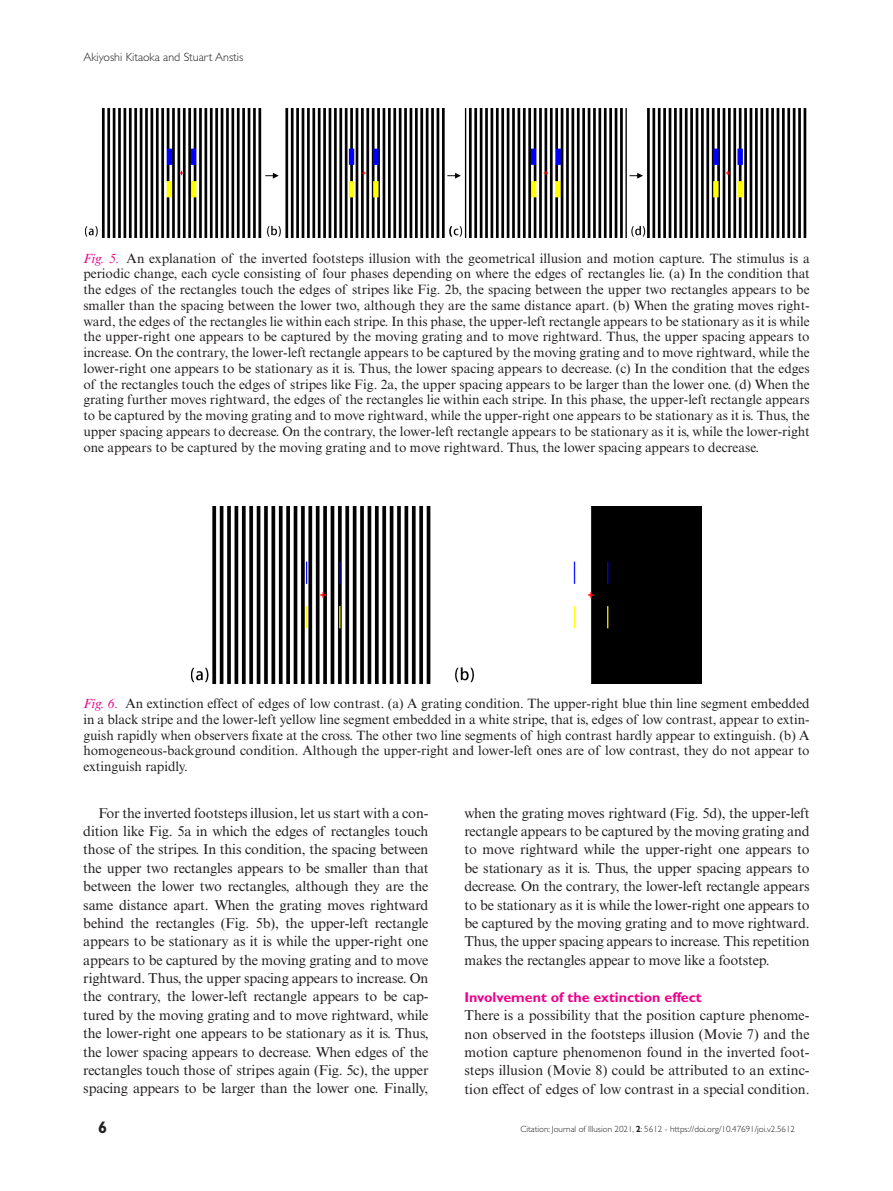
<style>
.page{position:relative;width:893px;height:1191px;background:#fff}
.page>*{position:absolute;margin:0;border:0;box-sizing:border-box;transform-origin:0 0}
.t1{font:700 16.5px "Gill Sans Std";color:#231f20}
.TXI{font:14.25px/18.3px "Times New Roman MT Std";letter-spacing:-.01em;color:#231f20;text-align:justify}
.TX{font:14.25px/18.3px "Times New Roman MT Std";color:#231f20;text-align:justify}
.t2{font:700 14.25px "Gill Sans Std";color:#ed028c}
.FC{font:13.5px/15.8px "Times New Roman MT Std";color:#231f20;text-align:justify}
.t3{font:300 12px "Gill Sans Std";color:#231f20}
.t4{font:300 9px "Gill Sans Std";color:#231f20}
.s1{font-style:italic;color:#ed028c}
.s2{font-weight:700}
</style>
<div class="page">
<img style="left:85px;top:108px;width:722px;height:130px">
<img style="left:191px;top:506px;width:511px;height:177px">
<p class="t3" style="left:83px;top:50px;width:162px">Akiyoshi Kitaoka and Stuart Anstis</p>
<p class="FC" style="left:83px;top:250px;width:728px"><span class="s1">Fig. 5.</span> An explanation of the inverted footsteps illusion with the geometrical illusion and motion capture. The stimulus is a periodic change, each cycle consisting of four phases depending on where the edges of rectangles lie. (a) In the condition that the edges of the rectangles touch the edges of stripes like Fig. 2b, the spacing between the upper two rectangles appears to be smaller than the spacing between the lower two, although they are the same distance apart. (b) When the grating moves right&shy;ward, the edges of the rectangles lie within each stripe. In this phase, the upper-left rectangle appears to be stationary as it is while the upper-right one appears to be captured by the moving grating and to move rightward. Thus, the upper spacing appears to increase. On the contrary, the lower-left rectangle appears to be captured by the moving grating and to move rightward, while the lower-right one appears to be stationary as it is. Thus, the lower spacing appears to decrease. (c) In the condition that the edges of the rectangles touch the edges of stripes like Fig. 2a, the upper spacing appears to be larger than the lower one. (d) When the grating further moves rightward, the edges of the rectangles lie within each stripe. In this phase, the upper-left rectangle appears to be captured by the moving grating and to move rightward, while the upper-right one appears to be stationary as it is. Thus, the upper spacing appears to decrease. On the contrary, the lower-left rectangle appears to be stationary as it is, while the lower-right one appears to be captured by the moving grating and to move rightward. Thus, the lower spacing appears to decrease.</p>
<p class="FC" style="left:83px;top:695px;width:728px"><span class="s1">Fig. 6.</span> An extinction effect of edges of low contrast. (a) A grating condition. The upper-right blue thin line segment embedded in a black stripe and the lower-left yellow line segment embedded in a white stripe, that is, edges of low contrast, appear to extin&shy;guish rapidly when observers fixate at the cross. The other two line segments of high contrast hardly appear to extinguish. (b) A homogeneous-background condition. Although the upper-right and lower-left ones are of low contrast, they do not appear to extinguish rapidly.</p>
<p class="TXI" style="left:83px;top:803px;width:347px;text-indent:15px">For the inverted footsteps illusion, let us start with a con&shy;dition like Fig. 5a in which the edges of rectangles touch those of the stripes. In this condition, the spacing between the upper two rectangles appears to be smaller than that between the lower two rectangles, although they are the same distance apart. When the grating moves rightward behind the rectangles (Fig. 5b), the upper-left rectangle appears to be stationary as it is while the upper-right one appears to be captured by the moving grating and to move rightward. Thus, the upper spacing appears to increase. On the contrary, the lower-left rectangle appears to be cap&shy;tured by the moving grating and to move rightward, while the lower-right one appears to be stationary as it is. Thus, the lower spacing appears to decrease. When edges of the rectangles touch those of stripes again (Fig. 5c), the upper spacing appears to be larger than the lower one. Finally,</p>
<p class="TXI" style="left:464px;top:803px;width:347px">when the grating moves rightward (Fig. 5d), the upper-left rectangle appears to be captured by the moving grating and to move rightward while the upper-right one appears to be stationary as it is. Thus, the upper spacing appears to decrease. On the contrary, the lower-left rectangle appears to be stationary as it is while the lower-right one appears to be captured by the moving grating and to move rightward.<br>Thus, the upper spacing appears to increase. This repetition makes the rectangles appear to move like a footstep.</p>
<h1 class="t2" style="left:464px;top:988px;width:239px">Involvement of the extinction effect</h1>
<p class="TX" style="left:464px;top:1006px;width:347px">There is a possibility that the position capture phenome&shy;non observed in the footsteps illusion (Movie 7) and the motion capture phenomenon found in the inverted foot&shy;steps illusion (Movie 8) could be attributed to an extinc&shy;tion effect of edges of low contrast in a special condition.</p>
<p class="t1" style="left:98px;top:1117px;width:11px">6</p>
<p class="t4" style="left:520px;top:1124px;width:276px">Citation: Journal of Illusion 2021, <span class="s2">2</span>: 5612 - https://doi.org/10.47691/joi.v2.5612</p>
</div>
